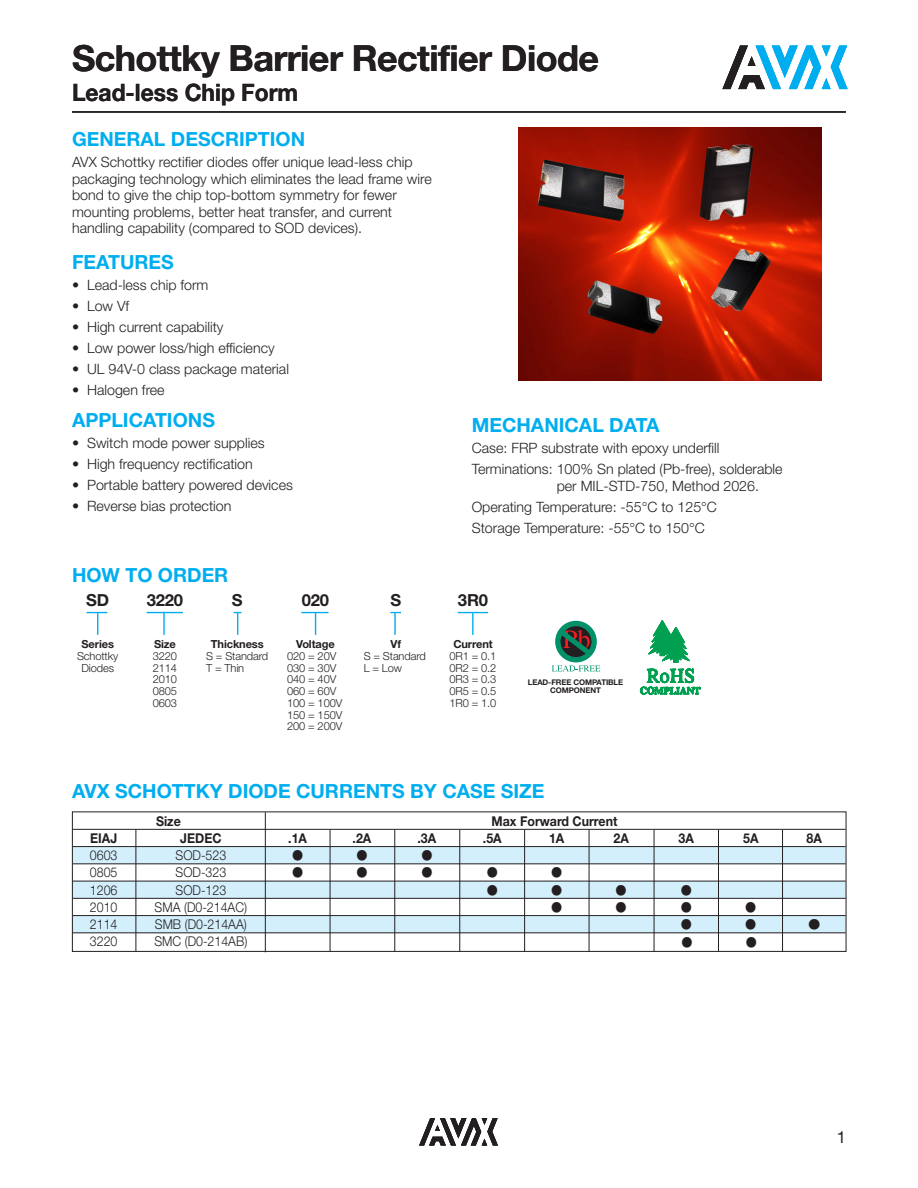
<style>
.page{position:relative;width:918px;height:1188px;background:#fff}
.page>*{position:absolute;margin:0;border:0;box-sizing:border-box;transform-origin:0 0}
.t1{font:700 36px "Helvetica Neue LT Std";letter-spacing:-.015em;color:#231f20}
.t2{font:300 30px "Helvetica Neue LT Std";color:#231f20;scale:.92 1}
.t3{font:300 30px "Helvetica Neue LT Std";color:#231f20}
.t4{font:700 24px "Helvetica Neue LT Std";color:#231f20;scale:.95 1}
.t5{font:700 19.5px "Helvetica Neue LT Std";color:#00aeef}
.t6{font:700 16.65px "Helvetica Neue LT Std";letter-spacing:-.01em;color:#231f20}
.t7{font:16.5px "Helvetica Neue";color:#231f20}
.t8{font:300 14.25px/16.5px "Helvetica Neue LT Std";color:#231f20}
.t9{font:300 13.5px "Helvetica Neue LT Std";color:#231f20;scale:.92 1}
.t10{font:700 13.5px "Helvetica Neue LT Std";color:#231f20;scale:.92 1}
.t11{font:300 11.1px/11.9px "Helvetica Neue LT Std";letter-spacing:-.01em;color:#231f20}
.t12{font:700 11.1px "Helvetica Neue LT Std";letter-spacing:-.01em;color:#231f20}
.t13{font:700 7.8px/8.6px "Helvetica Neue LT Std";letter-spacing:-.01em;color:#231f20;text-align:center}
</style>
<div class="page">
<div style="left:72px;top:847px;width:774px;height:16px;background:#d4effc"></div>
<div style="left:72px;top:881px;width:774px;height:17px;background:#d4effc"></div>
<div style="left:72px;top:916px;width:774px;height:17px;background:#d4effc"></div>
<svg style="left:419px;top:1118px;width:79px;height:28px"></svg>
<svg style="left:722px;top:46px;width:126px;height:43px"></svg>
<div style="left:72px;top:812px;width:774px;height:140px;border:1px solid #231f20"></div>
<hr style="left:73px;top:829px;width:773px;height:1px;background:#231f20">
<hr style="left:73px;top:846px;width:773px;height:1px;background:#231f20">
<hr style="left:73px;top:863px;width:773px;height:1px;background:#231f20">
<hr style="left:73px;top:881px;width:773px;height:1px;background:#231f20">
<hr style="left:73px;top:898px;width:773px;height:1px;background:#231f20">
<hr style="left:73px;top:915px;width:773px;height:1px;background:#231f20">
<hr style="left:73px;top:932px;width:773px;height:1px;background:#231f20">
<hr style="left:136px;top:830px;width:1px;height:122px;background:#231f20">
<hr style="left:265px;top:812px;width:1px;height:140px;background:#231f20">
<hr style="left:330px;top:830px;width:1px;height:122px;background:#231f20">
<hr style="left:394px;top:830px;width:1px;height:122px;background:#231f20">
<hr style="left:459px;top:830px;width:1px;height:122px;background:#231f20">
<hr style="left:524px;top:830px;width:1px;height:122px;background:#231f20">
<hr style="left:589px;top:830px;width:1px;height:122px;background:#231f20">
<hr style="left:654px;top:830px;width:1px;height:122px;background:#231f20">
<hr style="left:718px;top:830px;width:1px;height:122px;background:#231f20">
<hr style="left:782px;top:830px;width:1px;height:122px;background:#231f20">
<svg style="left:552px;top:621px;width:48px;height:50px"></svg>
<svg style="left:639px;top:620px;width:62px;height:75px"></svg>
<svg style="left:87px;top:612px;width:20px;height:23px"></svg>
<hr style="left:147px;top:612px;width:36px;height:1px;background:#00aeef">
<hr style="left:163px;top:612px;width:2px;height:23px;background:#00aeef">
<svg style="left:234px;top:612px;width:7px;height:23px"></svg>
<svg style="left:301px;top:612px;width:28px;height:23px"></svg>
<hr style="left:394px;top:613px;width:2px;height:22px;background:#00aeef">
<hr style="left:458px;top:612px;width:30px;height:1px;background:#00aeef">
<hr style="left:472px;top:613px;width:2px;height:22px;background:#00aeef">
<img style="left:519px;top:127px;width:303px;height:253px">
<hr style="left:72px;top:111px;width:774px;height:2px;background:#231f20">
<h1 class="t1" style="left:72px;top:45px;width:529px">Schottky Barrier Rectifier Diode</h1>
<h3 class="t4" style="left:72px;top:84px;width:240px">Lead-less Chip Form</h3>
<h3 class="t5" style="left:72px;top:133px;width:235px">GENERAL DESCRIPTION</h3>
<p class="t8" style="left:72px;top:156px;width:361px">AVX Schottky rectifier diodes offer unique lead-less chip packaging technology which eliminates the lead frame wire bond to give the chip top-bottom symmetry for fewer mounting problems, better heat transfer, and current handling capability (compared to SOD devices).</p>
<h3 class="t5" style="left:72px;top:255px;width:103px">FEATURES</h3>
<p class="t8" style="left:72px;top:278px;width:138px">• Lead-less chip form</p>
<p class="t8" style="left:72px;top:299px;width:59px">• Low Vf</p>
<p class="t8" style="left:72px;top:320px;width:153px">• High current capability</p>
<p class="t8" style="left:72px;top:341px;width:204px">• Low power loss/high efficiency</p>
<p class="t8" style="left:72px;top:362px;width:218px">• UL 94V-0 class package material</p>
<p class="t8" style="left:72px;top:383px;width:94px">• Halogen free</p>
<h3 class="t5" style="left:72px;top:413px;width:144px">APPLICATIONS</h3>
<p class="t8" style="left:72px;top:436px;width:194px">• Switch mode power supplies</p>
<p class="t8" style="left:72px;top:457px;width:182px">• High frequency rectification</p>
<p class="t8" style="left:72px;top:478px;width:222px">• Portable battery powered devices</p>
<p class="t8" style="left:72px;top:499px;width:161px">• Reverse bias protection</p>
<h3 class="t5" style="left:72px;top:568px;width:158px">HOW TO ORDER</h3>
<p class="t6" style="left:147px;top:594px;width:38px">3220</p>
<p class="t12" style="left:154px;top:640px;width:23px">Size</p>
<p class="t11" style="left:153px;top:651px;width:26px;text-align:justify">3220<br>2114<br>2010<br>0805<br>0603</p>
<p class="t6" style="left:86px;top:594px;width:24px">SD</p>
<p class="t12" style="left:82px;top:640px;width:34px">Series</p>
<p class="t11" style="left:77px;top:651px;width:43px;text-align:center">Schottky<br>Diodes</p>
<p class="t6" style="left:232px;top:594px;width:12px">S</p>
<p class="t12" style="left:211px;top:640px;width:54px">Thickness</p>
<p class="t11" style="left:206px;top:651px;width:64px">S = Standard<br>T = Thin</p>
<p class="t6" style="left:302px;top:594px;width:29px">020</p>
<p class="t12" style="left:296px;top:640px;width:40px">Voltage</p>
<p class="t11" style="left:287px;top:651px;width:57px">020 = 20V<br>030 = 30V<br>040 = 40V<br>060 = 60V<br>100 = 100V<br>150 = 150V<br>200 = 200V</p>
<p class="t6" style="left:390px;top:594px;width:12px">S</p>
<p class="t12" style="left:391px;top:640px;width:12px">Vf</p>
<p class="t11" style="left:364px;top:651px;width:64px">S = Standard<br>L = Low</p>
<h3 class="t5" style="left:472px;top:419px;width:189px">MECHANICAL DATA</h3>
<p class="t8" style="left:472px;top:439px;width:312px;line-height:21px">Case: FRP substrate with epoxy underfill<br>Terminations: 100% Sn plated (Pb-free), solderable</p>
<p class="t8" style="left:472px;top:477px;width:289px;line-height:21px;text-indent:85px">per MIL-STD-750, Method 2026.<br>Operating Temperature: -55°C to 125°C<br>Storage Temperature: -55°C to 150°C</p>
<p class="t6" style="left:458px;top:594px;width:32px">3R0</p>
<p class="t12" style="left:453px;top:640px;width:41px">Current</p>
<p class="t11" style="left:449px;top:651px;width:48px;text-align:justify">0R1 = 0.1<br>0R2 = 0.2<br>0R3 = 0.3<br>0R5 = 0.5<br>1R0 = 1.0</p>
<p class="t13" style="left:528px;top:678px;width:97px">LEAD-FREE COMPATIBLE<br>COMPONENT</p>
<h3 class="t5" style="left:72px;top:784px;width:474px">AVX SCHOTTKY DIODE CURRENTS BY CASE SIZE</h3>
<p class="t10" style="left:156px;top:816px;width:28px">Size</p>
<p class="t10" style="left:492px;top:816px;width:138px">Max Forward Current</p>
<p class="t10" style="left:90px;top:833px;width:31px">EIAJ</p>
<p class="t10" style="left:180px;top:833px;width:46px">JEDEC</p>
<p class="t10" style="left:288px;top:833px;width:22px">.1A</p>
<p class="t10" style="left:353px;top:833px;width:22px">.2A</p>
<p class="t10" style="left:418px;top:833px;width:22px">.3A</p>
<p class="t10" style="left:483px;top:833px;width:22px">.5A</p>
<p class="t10" style="left:549px;top:833px;width:18px">1A</p>
<p class="t10" style="left:613px;top:833px;width:18px">2A</p>
<p class="t10" style="left:679px;top:833px;width:18px">3A</p>
<p class="t10" style="left:743px;top:833px;width:18px">5A</p>
<p class="t10" style="left:807px;top:833px;width:18px">8A</p>
<p class="t9" style="left:90px;top:851px;width:31px">0603</p>
<p class="t9" style="left:176px;top:851px;width:57px">SOD-523</p>
<h2 class="t2" style="left:291px;top:845px;width:86px">• •</h2>
<h2 class="t2" style="left:420px;top:845px;width:16px">•</h2>
<p class="t9" style="left:90px;top:868px;width:31px">0805</p>
<p class="t9" style="left:176px;top:868px;width:57px">SOD-323</p>
<h2 class="t2" style="left:291px;top:862px;width:86px">• •</h2>
<h2 class="t2" style="left:420px;top:862px;width:88px">• •</h2>
<h2 class="t2" style="left:550px;top:862px;width:16px">•</h2>
<p class="t9" style="left:90px;top:885px;width:31px">1206</p>
<p class="t9" style="left:176px;top:885px;width:57px">SOD-123</p>
<h2 class="t2" style="left:485px;top:879px;width:86px">• •</h2>
<h2 class="t2" style="left:614px;top:879px;width:87px">• •</h2>
<p class="t9" style="left:90px;top:902px;width:31px">2010</p>
<p class="t9" style="left:155px;top:902px;width:102px">SMA (D0-214AC)</p>
<h2 class="t2" style="left:550px;top:897px;width:87px">• •</h2>
<h2 class="t2" style="left:679px;top:897px;width:87px">• •</h2>
<p class="t9" style="left:90px;top:920px;width:31px">2114</p>
<p class="t9" style="left:155px;top:920px;width:102px">SMB (D0-214AA)</p>
<h2 class="t2" style="left:679px;top:914px;width:87px">• •</h2>
<h2 class="t3" style="left:807px;top:914px;width:16px">•</h2>
<p class="t9" style="left:90px;top:937px;width:31px">3220</p>
<p class="t9" style="left:154px;top:937px;width:103px">SMC (D0-214AB)</p>
<h2 class="t2" style="left:680px;top:932px;width:87px">• •</h2>
<p class="t7" style="left:837px;top:1131px;width:11px">1</p>
</div>
